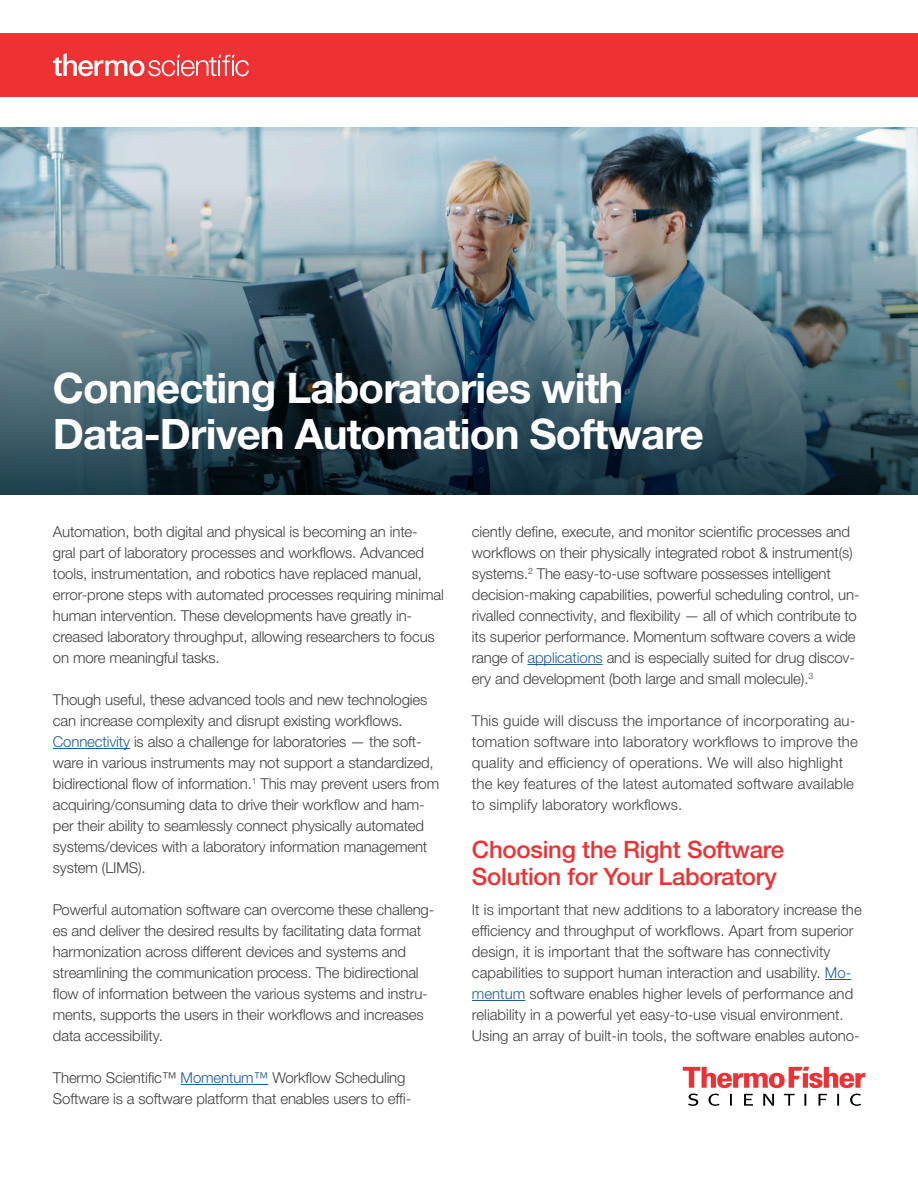
<style>
.page{position:relative;width:918px;height:1188px;background:#fff}
.page>*{position:absolute;margin:0;border:0;box-sizing:border-box;transform-origin:0 0}
.t1{font:700 42px/46.5px "Helvetica Neue LTW1 G";letter-spacing:-.02em;color:#fff}
.Subject_Header{font:500 24px/27px "Helvetica Neue LTW1 G";letter-spacing:-.01em;color:#ee3234}
.Body_Copy{font:300 15px/21px "Helvetica Neue LTW1 G";letter-spacing:-.01em;color:#404041}
.Body_Copy-2{font:300 15px/21px "Helvetica Neue LTW1 G";letter-spacing:.01em;color:#404041}
.s1{color:#1f5e9d}
</style>
<div class="page">
<div style="left:0;top:33px;width:918px;height:63px;background:#ee3133"></div>
<svg style="left:53px;top:53px;width:196px;height:23px"></svg>
<hr style="left:53px;top:748px;width:77px;height:1px;background:#1f5e9d">
<hr style="left:181px;top:1084px;width:87px;height:1px;background:#1f5e9d">
<hr style="left:528px;top:664px;width:75px;height:1px;background:#1f5e9d">
<svg style="left:825px;top:979px;width:26px;height:1px"></svg>
<hr style="left:472px;top:1000px;width:53px;height:1px;background:#1f5e9d">
<svg style="left:683px;top:1067px;width:182px;height:21px"></svg>
<svg style="left:688px;top:1094px;width:173px;height:12px"></svg>
<img style="left:0;top:127px;width:918px;height:59px">
<img style="left:0;top:186px;width:918px;height:309px">
<p class="t1" style="left:53px;top:364px;width:652px">Connecting Laboratories with<br>Data-Driven Automation Software</p>
<p class="Body_Copy" style="left:53px;top:521px;width:392px">Automation, both digital and physical is becoming an inte&shy;gral part of laboratory processes and workflows. Advanced tools, instrumentation, and robotics have replaced manual, error-prone steps with automated processes requiring minimal human intervention. These developments have greatly in&shy;creased laboratory throughput, allowing researchers to focus on more meaningful tasks.</p>
<p class="Body_Copy" style="left:53px;top:689px;width:388px">Though useful, these advanced tools and new technologies can increase complexity and disrupt existing workflows.<br><span class="s1">Connectivity</span> is also a challenge for laboratories — the soft&shy;ware in various instruments may not support a standardized, bidirectional flow of information.<sup>1</sup> This may prevent users from acquiring/consuming data to drive their workflow and ham&shy;per their ability to seamlessly connect physically automated systems/devices with a laboratory information management system (LIMS).</p>
<p class="Body_Copy" style="left:53px;top:899px;width:383px">Powerful automation software can overcome these challeng&shy;es and deliver the desired results by facilitating data format harmonization across different devices and systems and streamlining the communication process. The bidirectional flow of information between the various systems and instru&shy;ments, supports the users in their workflows and increases data accessibility.</p>
<p class="Body_Copy" style="left:53px;top:1067px;width:360px">Thermo Scientific™ <span class="s1">Momentum™</span> Workflow Scheduling<br>Software is a software platform that enables users to effi-</p>
<p class="Body_Copy" style="left:472px;top:521px;width:389px">ciently define, execute, and monitor scientific processes and workflows on their physically integrated robot &amp; instrument(s) systems.<sup>2</sup> The easy-to-use software possesses intelligent decision-making capabilities, powerful scheduling control, un&shy;rivalled connectivity, and flexibility — all of which contribute to its superior performance. Momentum software covers a wide range of <span class="s1">applications</span> and is especially suited for drug discov&shy;ery and development (both large and small molecule).<sup>3</sup></p>
<p class="Body_Copy-2" style="left:472px;top:710px;width:387px">This guide will discuss the importance of incorporating au&shy;tomation software into laboratory workflows to improve the quality and efficiency of operations. We will also highlight the key features of the latest automated software available to simplify laboratory workflows.</p>
<p class="Subject_Header" style="left:472px;top:836px;width:314px">Choosing the Right Software<br>Solution for Your Laboratory</p>
<p class="Body_Copy" style="left:472px;top:899px;width:391px">It is important that new additions to a laboratory increase the efficiency and throughput of workflows. Apart from superior design, it is important that the software has connectivity capabilities to support human interaction and usability. <span class="s1">Mo&shy;mentum</span> software enables higher levels of performance and reliability in a powerful yet easy-to-use visual environment.<br>Using an array of built-in tools, the software enables autono-</p>
</div>
